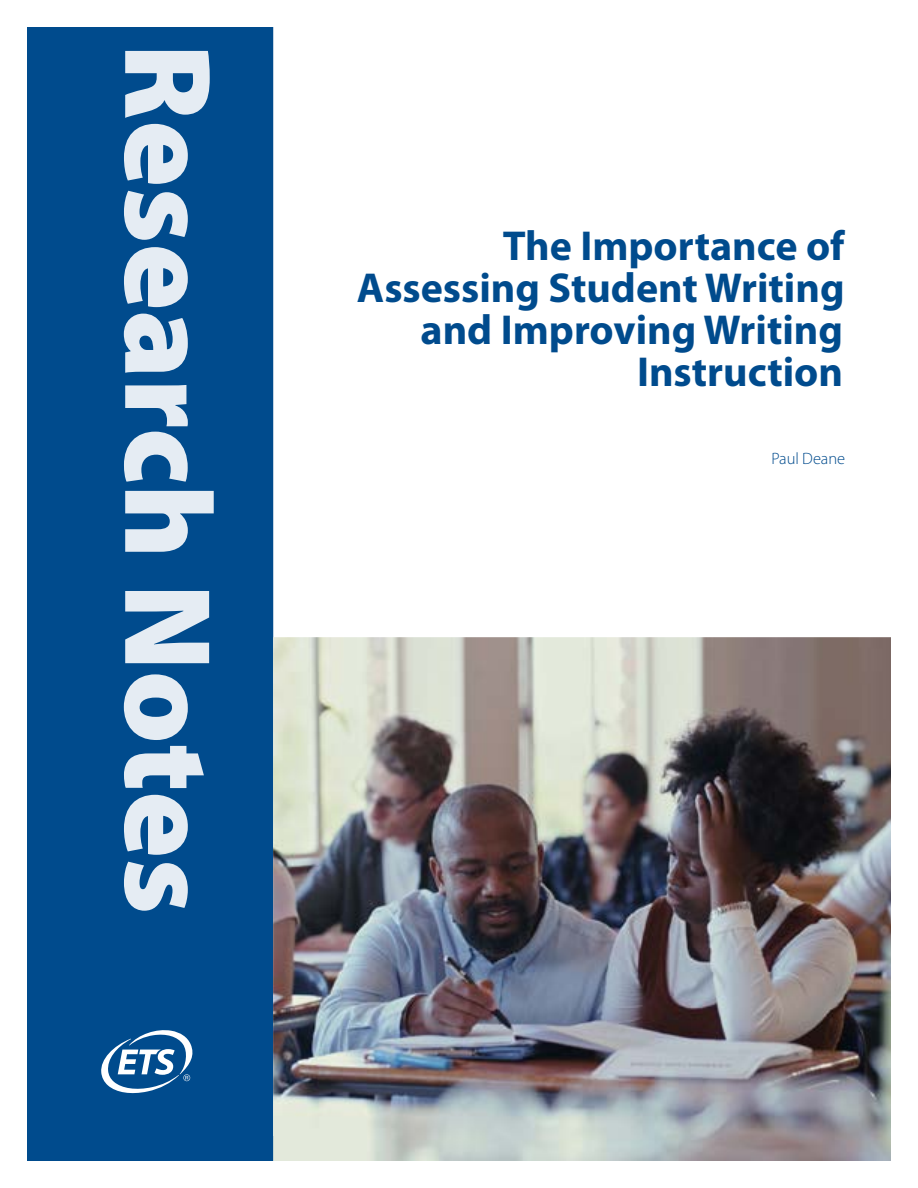
<style>
.page{position:relative;width:918px;height:1188px;background:#fff}
.page>*{position:absolute;margin:0;border:0;box-sizing:border-box;transform-origin:0 0}
.t1{font:900 124.5px "Myriad Pro";color:#fff}
.RN_Report_Title__H2{font:700 42px/42px "Myriad Pro";color:#004b8d;text-align:right}
.RN_author{font:300 16.5px "Myriad Pro";letter-spacing:-.005em;color:#004b8d}
</style>
<div class="page">
<div style="left:27px;top:27px;width:246px;height:1134px;background:#004b8d"></div>
<div style="left:62px;top:1136px;width:829px;height:25px;background:#004b8d"></div>
<svg style="left:101px;top:1030px;width:91px;height:63px"></svg>
<img style="left:273px;top:637px;width:618px;height:524px">
<h1 class="t1" style="left:238px;top:43px;width:872px;rotate:90deg">Research Notes</h1>
<h2 class="RN_Report_Title__H2" style="left:357px;top:226px;width:489px">The Importance of<br>Assessing Student Writing and Improving Writing<br>Instruction</h2>
<p class="RN_author" style="left:772px;top:449px;width:75px">Paul Deane</p>
</div>
